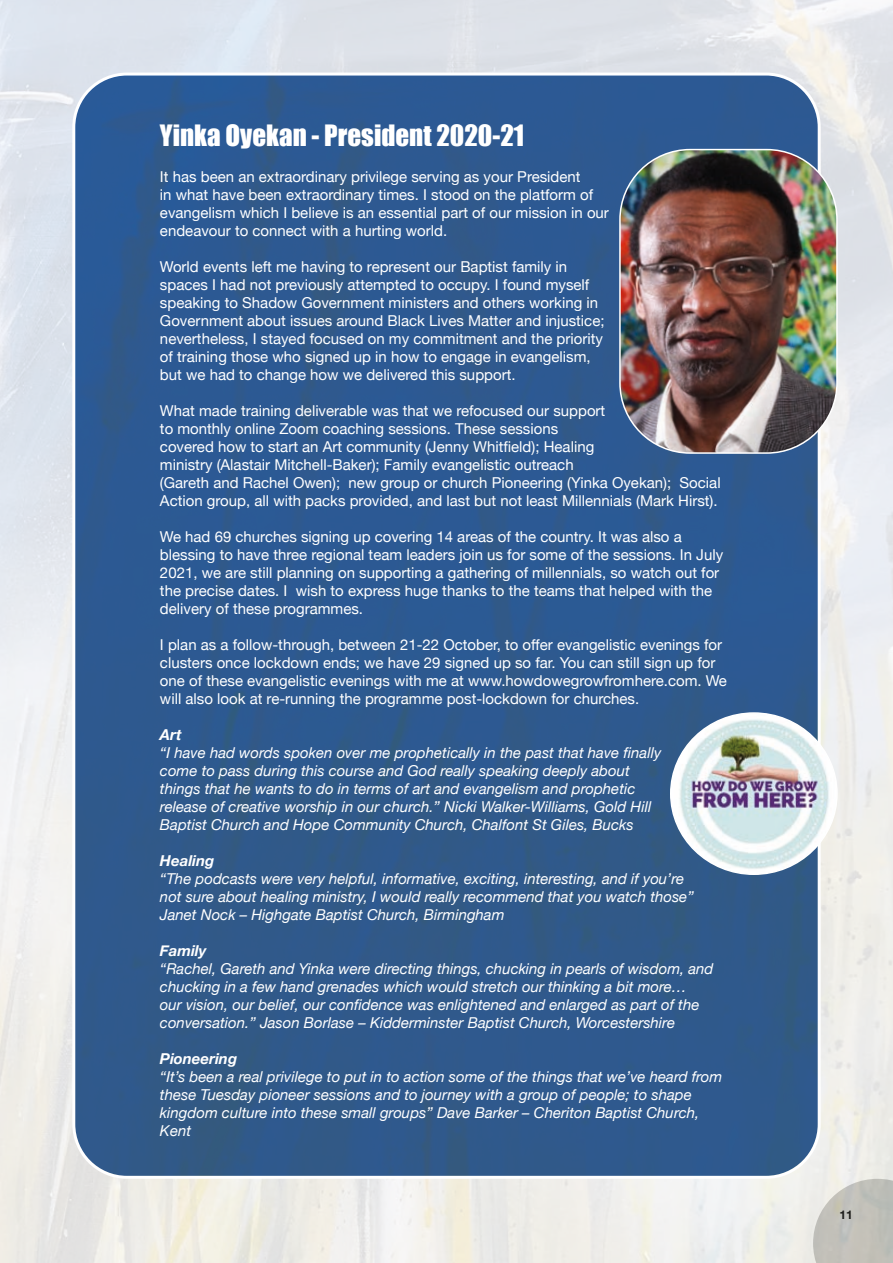
<style>
.page{position:relative;width:893px;height:1263px;background:#fff}
.page>*{position:absolute;margin:0;border:0;box-sizing:border-box;transform-origin:0 0}
.t1{font:27px "Impact";color:#fff}
.t2{font:15px/18px "Helvetica Neue";color:#fff}
.t3{font:italic 15px/18px "Helvetica Neue";color:#fff}
.t4{font:italic 700 15px "Helvetica Neue";color:#fff}
.t5{font:700 12px "Helvetica Neue";color:#1d1d1b}
</style>
<div class="page">
<div style="left:74px;top:74px;width:745px;height:1103px;background:#2f598e;border-radius:53px"></div>
<img style="left:620px;top:150px;width:217px;height:303px">
<div style="left:619px;top:149px;width:219px;height:305px;border:2px solid #fff;border-radius:70px"></div>
<img style="left:671px;top:713px;width:166px;height:161px">
<svg style="left:810px;top:1176px;width:83px;height:87px;background:#c9c8c2"></svg>
<p class="t1" style="left:160px;top:115px;width:366px">Yinka Oyekan - President 2020-21</p>
<p class="t2" style="left:160px;top:169px;width:450px">It has been an extraordinary privilege serving as your President<br>in what have been extraordinary times. I stood on the platform of evangelism which I believe is an essential part of our mission in our endeavour to connect with a hurting world.</p>
<p class="t2" style="left:160px;top:259px;width:446px">World events left me having to represent our Baptist family in spaces I had not previously attempted to occupy. I found myself speaking to Shadow Government ministers and others working in Government about issues around Black Lives Matter and injustice; nevertheless, I stayed focused on my commitment and the priority of training those who signed up in how to engage in evangelism, but we had to change how we delivered this support.</p>
<p class="t2" style="left:160px;top:403px;width:562px">What made training deliverable was that we refocused our support<br>to monthly online Zoom coaching sessions. These sessions<br>covered how to start an Art community (Jenny Whitfield); Healing<br>ministry (Alastair Mitchell-Baker); Family evangelistic outreach<br>(Gareth and Rachel Owen); new group or church Pioneering (Yinka Oyekan); Social Action group, all with packs provided, and last but not least Millennials (Mark Hirst).</p>
<p class="t2" style="left:160px;top:529px;width:565px">We had 69 churches signing up covering 14 areas of the country. It was also a blessing to have three regional team leaders join us for some of the sessions. In July 2021, we are still planning on supporting a gathering of millennials, so watch out for the precise dates. I wish to express huge thanks to the teams that helped with the delivery of these programmes.</p>
<p class="t2" style="left:160px;top:637px;width:568px">I plan as a follow-through, between 21-22 October, to offer evangelistic evenings for clusters once lockdown ends; we have 29 signed up so far. You can still sign up for one of these evangelistic evenings with me at www.howdowegrowfromhere.com. We will also look at re-running the programme post-lockdown for churches.</p>
<p class="t4" style="left:160px;top:723px;width:23px">Art</p>
<p class="t3" style="left:160px;top:745px;width:503px">“I have had words spoken over me prophetically in the past that have finally come to pass during this course and God really speaking deeply about things that he wants to do in terms of art and evangelism and prophetic release of creative worship in our church.” Nicki Walker-Williams, Gold Hill Baptist Church and Hope Community Church, Chalfont St Giles, Bucks</p>
<p class="t4" style="left:160px;top:849px;width:56px">Healing</p>
<p class="t3" style="left:160px;top:871px;width:535px">“The podcasts were very helpful, informative, exciting, interesting, and if you’re not sure about healing ministry, I would really recommend that you watch those”<br>Janet Nock – Highgate Baptist Church, Birmingham</p>
<p class="t4" style="left:160px;top:939px;width:48px">Family</p>
<p class="t3" style="left:160px;top:961px;width:555px">“Rachel, Gareth and Yinka were directing things, chucking in pearls of wisdom, and chucking in a few hand grenades which would stretch our thinking a bit more…<br>our vision, our belief, our confidence was enlightened and enlarged as part of the conversation.” Jason Borlase – Kidderminster Baptist Church, Worcestershire</p>
<p class="t4" style="left:160px;top:1047px;width:79px">Pioneering</p>
<p class="t3" style="left:160px;top:1069px;width:564px">“It’s been a real privilege to put in to action some of the things that we’ve heard from these Tuesday pioneer sessions and to journey with a group of people; to shape kingdom culture into these small groups” Dave Barker – Cheriton Baptist Church, Kent</p>
<p class="t5" style="left:839px;top:1206px;width:15px">11</p>
</div>
